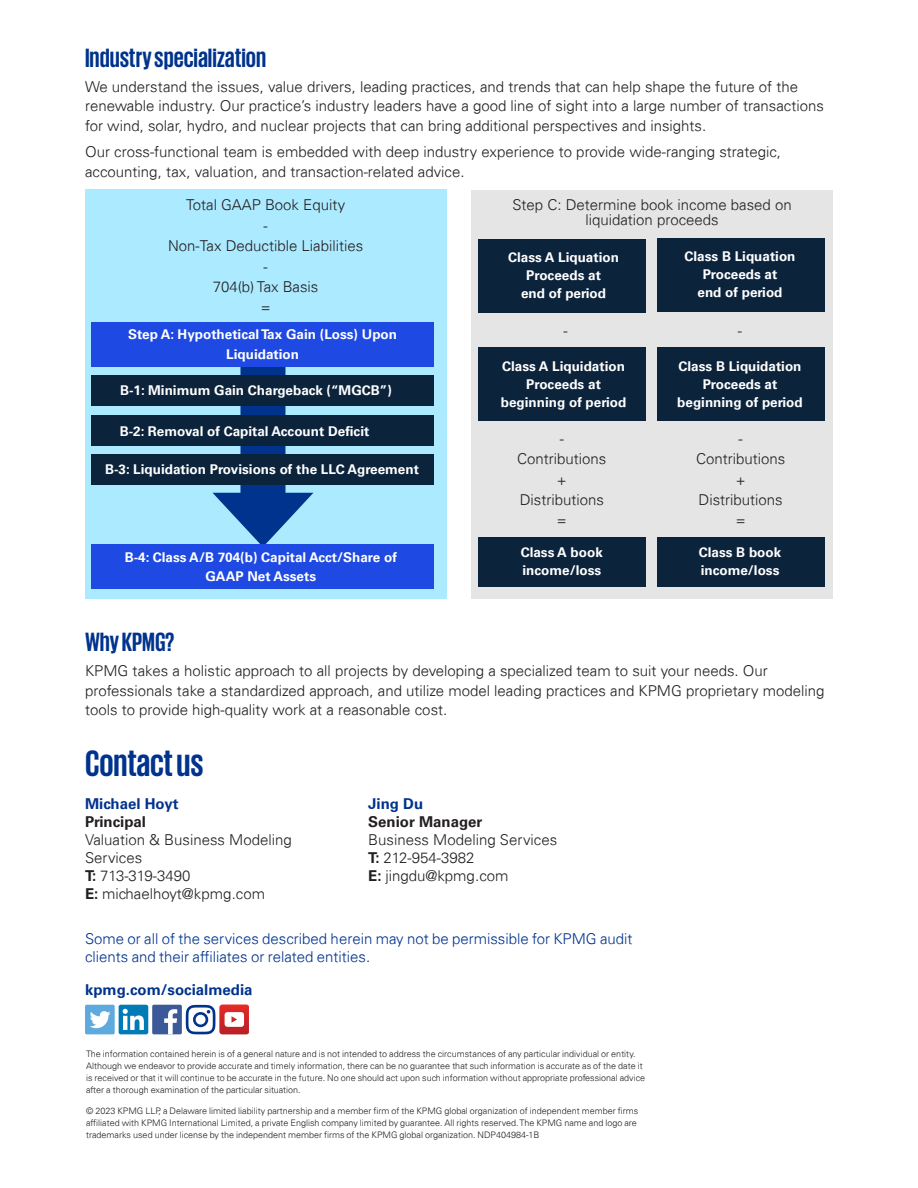
<style>
.page{position:relative;width:918px;height:1188px;background:#fff}
.page>*{position:absolute;margin:0;border:0;box-sizing:border-box;transform-origin:0 0}
.t1{font:700 37.5px "KPMG";color:#00338d}
.t2{font:700 27px "KPMG";color:#00338d}
.t3{font:300 15px/20.4px "Univers 45";color:#231f20}
.t4{font:300 15px/18px "Univers 45";color:#00338d}
.t5{font:700 15px "Univers 65";color:#00338d}
.t6{font:700 15px "Univers 65";color:#231f20}
.t7{font:700 13.5px/18px "Univers 65";color:#fff;text-align:center}
.t8{font:300 9px/12px "Univers 45";color:#231f20}
.s1{font-family:"Univers 65";font-weight:700}
</style>
<div class="page">
<div style="left:85px;top:190px;width:361px;height:409px;background:#aceaff"></div>
<div style="left:472px;top:191px;width:361px;height:408px;background:#e5e5e5"></div>
<div style="left:478px;top:240px;width:168px;height:73px;background:#0c233c"></div>
<div style="left:478px;top:347px;width:168px;height:73px;background:#0c233c"></div>
<div style="left:657px;top:238px;width:167px;height:73px;background:#0c233c"></div>
<div style="left:657px;top:347px;width:167px;height:73px;background:#0c233c"></div>
<div style="left:478px;top:538px;width:168px;height:49px;background:#0c233c"></div>
<div style="left:657px;top:538px;width:167px;height:49px;background:#0c233c"></div>
<div style="left:240px;top:350px;width:45px;height:159px;background:#00338d"></div>
<svg style="left:213px;top:493px;width:100px;height:51px"></svg>
<div style="left:92px;top:322px;width:342px;height:44px;background:#1e49e2"></div>
<div style="left:92px;top:375px;width:342px;height:31px;background:#0c233c"></div>
<div style="left:92px;top:415px;width:342px;height:31px;background:#0c233c"></div>
<div style="left:92px;top:455px;width:342px;height:30px;background:#0c233c"></div>
<div style="left:92px;top:544px;width:342px;height:44px;background:#1e49e2"></div>
<div style="left:119px;top:1005px;width:29px;height:29px;background:#007bb6;border-radius:2px"></div>
<svg style="left:123px;top:1009px;width:21px;height:21px"></svg>
<div style="left:152px;top:1005px;width:30px;height:29px;background:#3c5a99;border-radius:2px"></div>
<svg style="left:164px;top:1009px;width:13px;height:25px"></svg>
<div style="left:85px;top:1005px;width:30px;height:29px;background:#5ea9dd;border-radius:2px"></div>
<svg style="left:90px;top:1011px;width:21px;height:17px"></svg>
<svg style="left:186px;top:1005px;width:63px;height:29px"></svg>
<h2 class="t2" style="left:85px;top:44px;width:183px">Industry specialization</h2>
<p class="t3" style="left:85px;top:77px;width:740px;line-height:19.5px">We understand the issues, value drivers, leading practices, and trends that can help shape the future of the renewable industry. Our practice’s industry leaders have a good line of sight into a large number of transactions for wind, solar, hydro, and nuclear projects that can bring additional perspectives and insights.</p>
<p class="t3" style="left:85px;top:142px;width:698px;line-height:19.5px">Our cross-functional team is embedded with deep industry experience to provide wide-ranging strategic, accounting, tax, valuation, and transaction-related advice.</p>
<p class="t3" style="left:168px;top:195px;width:197px;text-align:center">Total GAAP Book Equity<br>-<br>Non-Tax Deductible Liabilities -<br>704(b) Tax Basis<br>=</p>
<p class="t3" style="left:512px;top:198px;width:281px;line-height:15px;text-align:center">Step C: Determine book income based on liquidation proceeds</p>
<p class="t7" style="left:685px;top:247px;width:113px">Class B Liquation<br>Proceeds at<br>end of period</p>
<p class="t7" style="left:508px;top:248px;width:112px">Class A Liquation<br>Proceeds at<br>end of period</p>
<p class="t7" style="left:128px;top:325px;width:270px;line-height:19.5px">Step A: Hypothetical Tax Gain (Loss) Upon<br>Liquidation</p>
<p class="t7" style="left:120px;top:381px;width:273px">B-1: Minimum Gain Chargeback (“MGCB”)</p>
<p class="t7" style="left:120px;top:423px;width:251px">B-2: Removal of Capital Account Deficit</p>
<p class="t7" style="left:105px;top:460px;width:315px">B-3: Liquidation Provisions of the LLC Agreement</p>
<p class="t7" style="left:125px;top:548px;width:274px;line-height:19.5px">B-4: Class A/B 704(b) Capital Acct/Share of<br>GAAP Net Assets</p>
<p class="t3" style="left:564px;top:321px;width:6px">-</p>
<p class="t7" style="left:501px;top:357px;width:127px">Class A Liquidation<br>Proceeds at beginning of period</p>
<p class="t3" style="left:517px;top:428px;width:91px;text-align:center">-<br>Contributions +<br>Distributions =</p>
<p class="t3" style="left:738px;top:321px;width:6px">-</p>
<p class="t7" style="left:677px;top:357px;width:127px">Class B Liquidation<br>Proceeds at beginning of period</p>
<p class="t3" style="left:696px;top:428px;width:91px;text-align:center">-<br>Contributions +<br>Distributions =</p>
<p class="t7" style="left:521px;top:544px;width:84px;text-align:left">Class A book income/loss</p>
<p class="t7" style="left:699px;top:544px;width:84px;text-align:left">Class B book income/loss</p>
<h2 class="t2" style="left:85px;top:629px;width:91px">Why KPMG?</h2>
<p class="t3" style="left:85px;top:661px;width:741px;line-height:19.5px">KPMG takes a holistic approach to all projects by developing a specialized team to suit your needs. Our professionals take a standardized approach, and utilize model leading practices and KPMG proprietary modeling tools to provide high-quality work at a reasonable cost.</p>
<h1 class="t1" style="left:85px;top:744px;width:120px">Contact us</h1>
<p class="t5" style="left:85px;top:795px;width:95px">Michael Hoyt</p>
<p class="t6" style="left:85px;top:813px;width:63px">Principal</p>
<p class="t3" style="left:85px;top:831px;width:208px;line-height:18px">Valuation &amp; Business Modeling<br>Services<br><span class="s1">T:</span> 713-319-3490<br><span class="s1">E:</span> michaelhoyt@kpmg.com</p>
<p class="t5" style="left:368px;top:795px;width:57px">Jing Du</p>
<p class="t6" style="left:368px;top:813px;width:115px">Senior Manager</p>
<p class="t3" style="left:368px;top:831px;width:190px;line-height:18px">Business Modeling Services<br><span class="s1">T:</span> 212-954-3982<br><span class="s1">E:</span> jingdu@kpmg.com</p>
<p class="t4" style="left:85px;top:930px;width:549px">Some or all of the services described herein may not be permissible for KPMG audit clients and their affiliates or related entities.</p>
<p class="t5" style="left:85px;top:981px;width:169px">kpmg.com/socialmedia</p>
<p class="t8" style="left:86px;top:1048px;width:561px">The information contained herein is of a general nature and is not intended to address the circumstances of any particular individual or entity.<br>Although we endeavor to provide accurate and timely information, there can be no guarantee that such information is accurate as of the date it is received or that it will continue to be accurate in the future. No one should act upon such information without appropriate professional advice after a thorough examination of the particular situation.</p>
<p class="t8" style="left:86px;top:1105px;width:554px">© 2023 KPMG LLP, a Delaware limited liability partnership and a member firm of the KPMG global organization of independent member firms affiliated with KPMG International Limited, a private English company limited by guarantee. All rights reserved. The KPMG name and logo are trademarks used under license by the independent member firms of the KPMG global organization. NDP404984-1B</p>
</div>
